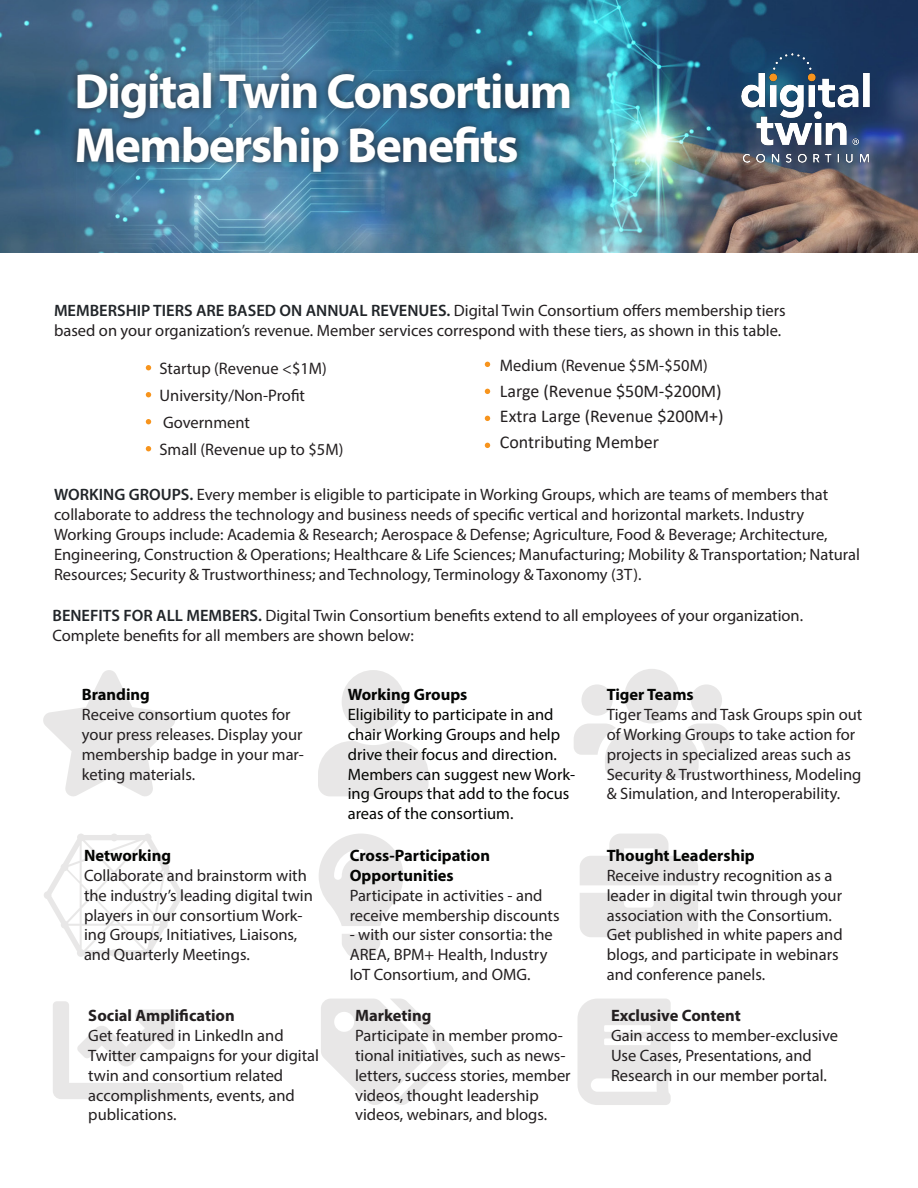
<style>
.page{position:relative;width:918px;height:1188px;background:#fff}
.page>*{position:absolute;margin:0;border:0;box-sizing:border-box;transform-origin:0 0}
.t1{font:700 49.5px/54px "Myriad Pro";letter-spacing:-.03em;color:#fff}
.t2{font:18px/25.5px "Calibri";color:#231f20;text-align:justify}
.t3{font:16.65px "Myriad Pro";color:#231f20}
.t4{font:16.5px/19.8px "Myriad Pro";color:#231f20}
.t5{font:16.5px/19.8px "Myriad Pro";color:#040503}
.t6{font:700 16.5px/19.8px "Myriad Pro";color:#040503}
.t7{font:700 16.5px "Myriad Pro";color:#231f20}
.s1{font-weight:600;color:#212529}
.s2{font-weight:700}
</style>
<div class="page">
<img style="left:0;top:0;width:918px;height:253px">
<svg style="left:577px;top:999px;width:94px;height:106px"></svg>
<svg style="left:321px;top:999px;width:133px;height:106px"></svg>
<svg style="left:53px;top:1001px;width:130px;height:98px"></svg>
<svg style="left:580px;top:834px;width:118px;height:103px"></svg>
<svg style="left:319px;top:834px;width:84px;height:123px"></svg>
<svg style="left:44px;top:834px;width:141px;height:123px"></svg>
<svg style="left:574px;top:669px;width:156px;height:109px"></svg>
<svg style="left:318px;top:670px;width:111px;height:126px"></svg>
<svg style="left:43px;top:670px;width:132px;height:126px"></svg>
<svg style="left:146px;top:365px;width:5px;height:5px"></svg>
<svg style="left:146px;top:392px;width:5px;height:5px"></svg>
<svg style="left:146px;top:419px;width:5px;height:5px"></svg>
<svg style="left:146px;top:446px;width:5px;height:5px"></svg>
<svg style="left:485px;top:362px;width:5px;height:5px"></svg>
<svg style="left:485px;top:389px;width:5px;height:5px"></svg>
<svg style="left:485px;top:416px;width:5px;height:5px"></svg>
<svg style="left:485px;top:443px;width:5px;height:5px"></svg>
<svg style="left:54px;top:57px;width:521px;height:115px;background:#396f90"></svg>
<div style="left:69px;top:65px;width:508px;height:115px;background:#231f20;opacity:.75"></div>
<img style="left:741px;top:53px;width:128px;height:109px">
<p class="t1" style="left:74px;top:62px;width:499px">Digital Twin Consortium<br>Membership Benefits</p>
<p class="t4" style="left:54px;top:300px;width:733px"><span class="s1">MEMBERSHIP TIERS ARE BASED ON ANNUAL REVENUES.</span> Digital Twin Consortium offers membership tiers based on your organization’s revenue. Member services correspond with these tiers, as shown in this table.</p>
<p class="t3" style="left:160px;top:358px;width:169px">Startup (Revenue &lt;$1M)</p>
<p class="t3" style="left:160px;top:385px;width:147px">University/Non-Profit</p>
<p class="t3" style="left:163px;top:412px;width:88px">Government</p>
<p class="t3" style="left:160px;top:439px;width:185px">Small (Revenue up to $5M)</p>
<p class="t3" style="left:500px;top:355px;width:209px">Medium (Revenue $5M-$50M)</p>
<p class="t2" style="left:500px;top:378px;width:225px">Large (Revenue $50M-$200M)<br>Extra Large (Revenue $200M+)<br>Contributing Member</p>
<p class="t4" style="left:54px;top:485px;width:776px"><span class="s1">WORKING GROUPS.</span> Every member is eligible to participate in Working Groups, which are teams of members that</p>
<p class="t4" style="left:54px;top:505px;width:752px">collaborate to address the technology and business needs of specific vertical and horizontal markets. Industry</p>
<p class="t4" style="left:54px;top:524px;width:808px">Working Groups include: Academia &amp; Research; Aerospace &amp; Defense; Agriculture, Food &amp; Beverage; Architecture,<br>Engineering, Construction &amp; Operations; Healthcare &amp; Life Sciences; Manufacturing; Mobility &amp; Transportation; Natural<br>Resources; Security &amp; Trustworthiness; and Technology, Terminology &amp; Taxonomy (3T).</p>
<p class="t4" style="left:52px;top:606px;width:752px"><span class="s1">BENEFITS FOR ALL MEMBERS.</span> Digital Twin Consortium benefits extend to all employees of your organization.</p>
<p class="t4" style="left:52px;top:625px;width:363px">Complete benefits for all members are shown below:</p>
<p class="t6" style="left:82px;top:684px;width:70px">Branding</p>
<p class="t4" style="left:82px;top:705px;width:224px">Receive consortium quotes for your press releases. Display your membership badge in your mar&shy;keting materials.</p>
<p class="t6" style="left:84px;top:845px;width:89px">Networking</p>
<p class="t4" style="left:84px;top:865px;width:231px">Collaborate and brainstorm with the industry’s leading digital twin players in our consortium Work&shy;ing Groups, Initiatives, Liaisons, and Quarterly Meetings.</p>
<p class="t7" style="left:88px;top:1005px;width:148px">Social Amplification</p>
<p class="t4" style="left:88px;top:1026px;width:232px">Get featured in LinkedIn and<br>Twitter campaigns for your digital twin and consortium related accomplishments, events, and publications.</p>
<p class="t5" style="left:348px;top:685px;width:229px"><span class="s2">Working Groups<br></span>Eligibility to participate in and chair Working Groups and help drive their focus and direction.<br>Members can suggest new Work&shy;ing Groups that add to the focus areas of the consortium.</p>
<p class="t6" style="left:607px;top:684px;width:88px">Tiger Teams</p>
<p class="t4" style="left:607px;top:705px;width:257px">Tiger Teams and Task Groups spin out of Working Groups to take action for projects in specialized areas such as Security &amp; Trustworthiness, Modeling &amp; Simulation, and Interoperability.</p>
<p class="t6" style="left:350px;top:845px;width:142px">Cross-Participation<br>Opportunities</p>
<p class="t4" style="left:350px;top:885px;width:211px">Participate in activities - and receive membership discounts</p>
<p class="t4" style="left:350px;top:925px;width:205px">- with our sister consortia: the<br>AREA, BPM+ Health, Industry<br>IoT Consortium, and OMG.</p>
<p class="t7" style="left:355px;top:1005px;width:78px">Marketing</p>
<p class="t4" style="left:355px;top:1026px;width:217px">Participate in member promo&shy;tional initiatives, such as news&shy;letters, success stories, member videos, thought leadership videos, webinars, and blogs.</p>
<p class="t6" style="left:607px;top:845px;width:150px">Thought Leadership</p>
<p class="t4" style="left:607px;top:865px;width:237px">Receive industry recognition as a leader in digital twin through your association with the Consortium.<br>Get published in white papers and blogs, and participate in webinars and conference panels.</p>
<p class="t7" style="left:611px;top:1005px;width:131px">Exclusive Content</p>
<p class="t4" style="left:611px;top:1026px;width:229px">Gain access to member-exclusive<br>Use Cases, Presentations, and<br>Research in our member portal.</p>
</div>
